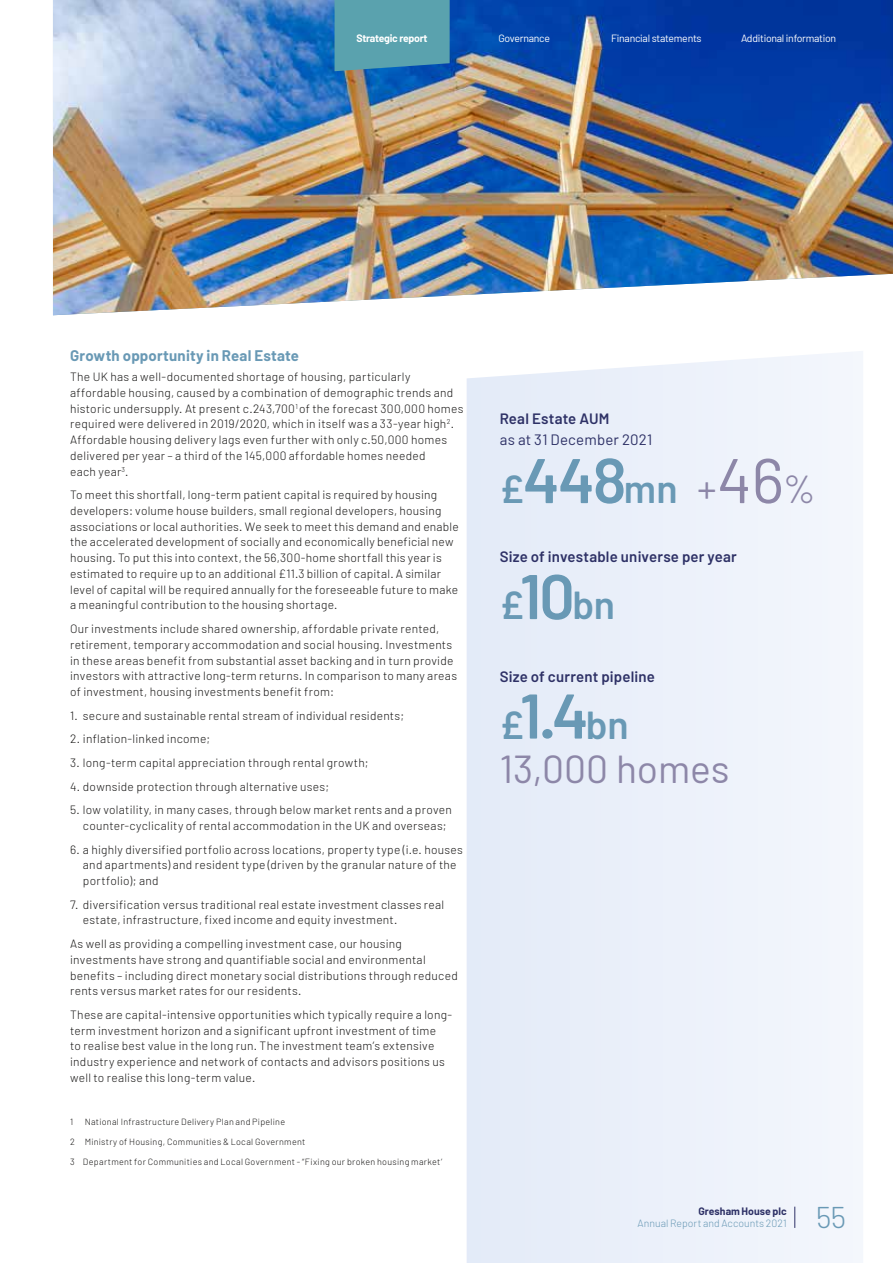
<style>
.page{position:relative;width:893px;height:1263px;background:#fff}
.page>*{position:absolute;margin:0;border:0;box-sizing:border-box;transform-origin:0 0}
.t1{font:39px/44.2px "Barlow";letter-spacing:-.005em;color:#8d87a8}
.t2{font:600 39px "Barlow";color:#6999b5}
.t3{font:300 30px "Barlow";color:#6999b5}
.t4{font:600 15px "Barlow";letter-spacing:.01em;color:#2e3166}
.t5{font:700 15px "Barlow";letter-spacing:.015em;color:#6999b5}
.t6{font:15px "Barlow";letter-spacing:.015em;color:#2e3166}
.t7{font:300 12px/15.8px "Barlow";letter-spacing:.02em;color:#181716}
.t8{font:10.5px "Barlow";letter-spacing:-.025em;color:#fff}
.t9{font:300 10.5px "Barlow";letter-spacing:.005em;color:#6999b5}
.t10{font:700 10.5px "Barlow";letter-spacing:-.025em;color:#fff}
.t11{font:700 10.5px "Barlow";letter-spacing:.005em;color:#2e3166}
.t12{font:300 9px "Barlow";letter-spacing:.03em;color:#181716}
.s1{font-size:63px}
.s2{font-weight:400;color:#8d87a8}
.s3{font-weight:400;font-size:63px;color:#8d87a8}
.s4{font-weight:600;color:#6999b5}
.s5{font-weight:600;font-size:63px;color:#6999b5}
</style>
<div class="page">
<img style="left:53px;top:0;width:840px;height:315px">
<div style="left:467px;top:351px;width:396px;height:912px;background:#ecf1fa"></div>
<svg style="left:334px;top:0;width:116px;height:71px"></svg>
<svg style="left:794px;top:1206px;width:1px;height:22px"></svg>
<p class="t10" style="left:357px;top:32px;width:73px">Strategic report</p>
<p class="t8" style="left:498px;top:32px;width:53px">Governance</p>
<p class="t8" style="left:611px;top:32px;width:92px">Financial statements</p>
<p class="t8" style="left:741px;top:32px;width:97px">Additional information</p>
<p class="t5" style="left:70px;top:347px;width:230px">Growth opportunity in Real Estate</p>
<p class="t7" style="left:70px;top:368px;width:395px">The UK has a well-documented shortage of housing, particularly affordable housing, caused by a combination of demographic trends and historic undersupply. At present c.243,700<sup>1</sup> of the forecast 300,000 homes required were delivered in 2019/2020, which in itself was a 33-year high<sup>2</sup>.<br>Affordable housing delivery lags even further with only c.50,000 homes delivered per year – a third of the 145,000 affordable homes needed<br>each year<sup>3</sup>.</p>
<p class="t7" style="left:70px;top:487px;width:390px">To meet this shortfall, long-term patient capital is required by housing developers: volume house builders, small regional developers, housing associations or local authorities. We seek to meet this demand and enable the accelerated development of socially and economically beneficial new housing. To put this into context, the 56,300-home shortfall this year is estimated to require up to an additional £11.3 billion of capital. A similar level of capital will be required annually for the foreseeable future to make a meaningful contribution to the housing shortage.</p>
<p class="t7" style="left:70px;top:620px;width:388px">Our investments include shared ownership, affordable private rented, retirement, temporary accommodation and social housing. Investments in these areas benefit from substantial asset backing and in turn provide investors with attractive long-term returns. In comparison to many areas of investment, housing investments benefit from:</p>
<p class="t7" style="left:70px;top:707px;width:335px">1. secure and sustainable rental stream of individual residents;</p>
<p class="t7" style="left:70px;top:731px;width:142px">2. inflation-linked income;</p>
<p class="t7" style="left:70px;top:754px;width:300px">3. long-term capital appreciation through rental growth;</p>
<p class="t7" style="left:70px;top:778px;width:260px">4. downside protection through alternative uses;</p>
<p class="t7" style="left:83px;top:802px;width:370px;text-indent:-13px">5. low volatility, in many cases, through below market rents and a proven counter-cyclicality of rental accommodation in the UK and overseas;</p>
<p class="t7" style="left:83px;top:841px;width:381px;text-indent:-13px">6. a highly diversified portfolio across locations, property type (i.e. houses and apartments) and resident type (driven by the granular nature of the portfolio); and</p>
<p class="t7" style="left:83px;top:896px;width:363px;text-indent:-13px">7. diversification versus traditional real estate investment classes real estate, infrastructure, fixed income and equity investment.</p>
<p class="t7" style="left:70px;top:935px;width:389px">As well as providing a compelling investment case, our housing investments have strong and quantifiable social and environmental benefits – including direct monetary social distributions through reduced rents versus market rates for our residents.</p>
<p class="t7" style="left:70px;top:1006px;width:384px">These are capital-intensive opportunities which typically require a long&shy;term investment horizon and a significant upfront investment of time<br>to realise best value in the long run. The investment team’s extensive industry experience and network of contacts and advisors positions us well to realise this long-term value.</p>
<p class="t12" style="left:70px;top:1117px;width:5px">1</p>
<p class="t12" style="left:85px;top:1117px;width:202px">National Infrastructure Delivery Plan and Pipeline</p>
<p class="t12" style="left:70px;top:1136px;width:237px">2 Ministry of Housing, Communities &amp; Local Government</p>
<p class="t12" style="left:70px;top:1156px;width:374px">3 Department for Communities and Local Government - “Fixing our broken housing market’</p>
<p class="t4" style="left:500px;top:409px;width:111px">Real Estate AUM</p>
<p class="t6" style="left:500px;top:430px;width:154px">as at 31 December 2021</p>
<h1 class="t2" style="left:500px;top:465px;width:318px">£<span class="s1">448</span>mn <span class="s2">+</span><span class="s3">46</span><span class="s2">%</span></h1>
<p class="t4" style="left:500px;top:547px;width:239px">Size of investable universe per year</p>
<h1 class="t2" style="left:500px;top:581px;width:117px">£<span class="s1">10</span>bn</h1>
<p class="t4" style="left:500px;top:667px;width:157px">Size of current pipeline</p>
<h1 class="t1" style="left:500px;top:701px;width:231px"><span class="s4">£</span><span class="s5">1.4</span><span class="s4">bn<br></span>13,000 homes</h1>
<p class="t11" style="left:698px;top:1205px;width:90px">Gresham House plc</p>
<p class="t9" style="left:638px;top:1217px;width:151px">Annual Report and Accounts 2021</p>
<h2 class="t3" style="left:816px;top:1198px;width:32px">55</h2>
</div>
